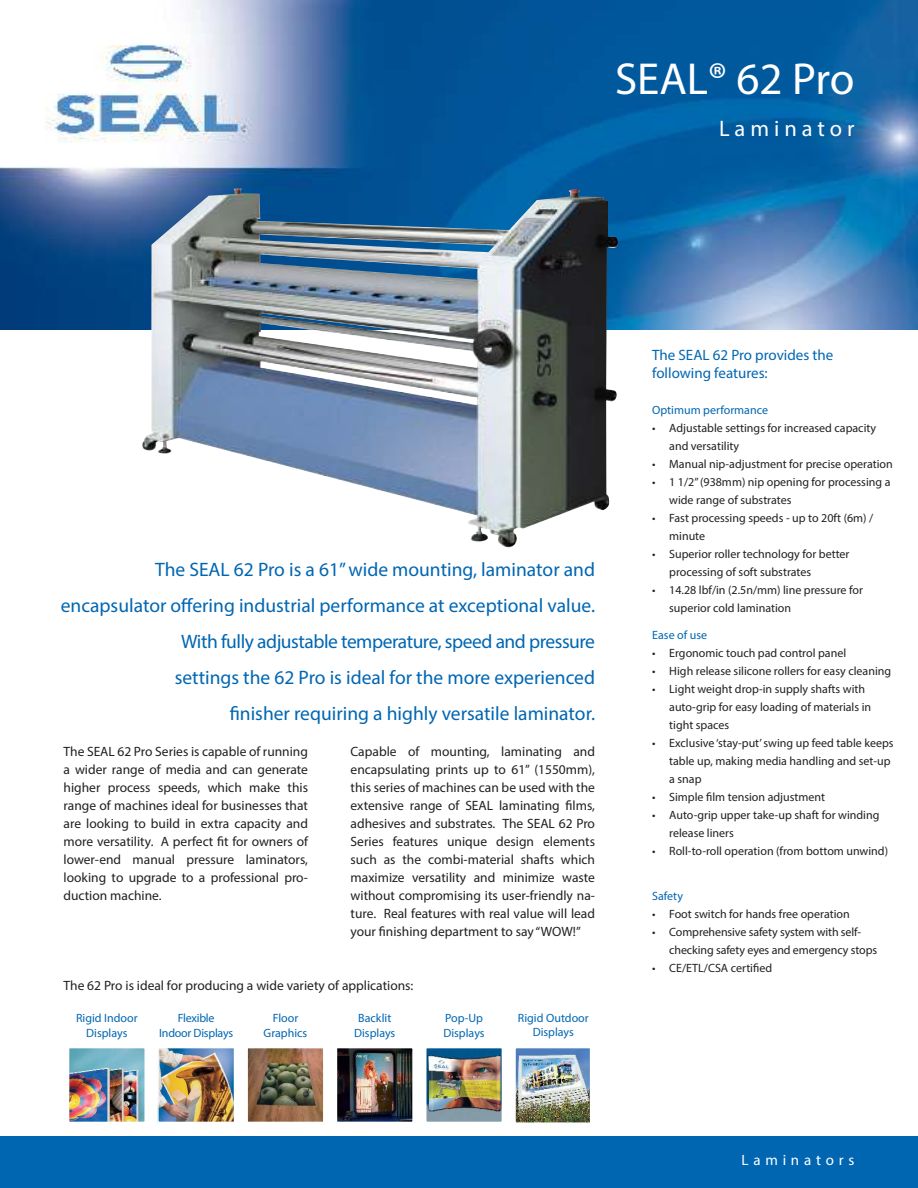
<style>
.page{position:relative;width:918px;height:1188px;background:#fff}
.page>*{position:absolute;margin:0;border:0;box-sizing:border-box;transform-origin:0 0}
.t1{font:45px "Myriad Pro";color:#fff}
.t2{font:22.5px "Myriad Pro";letter-spacing:.22em;color:#fff}
.t3{font:19.5px/36px "Myriad Pro";color:#0066b2;text-align:right}
.t4{font:15px/18px "Myriad Pro";color:#0066b2}
.t5{font:15px "Myriad Pro";letter-spacing:.32em;color:#fff}
.t6{font:13.5px/18px "Myriad Pro";color:#221f1f;text-align:justify}
.t7{font:12px/18px "Myriad Pro";color:#221f1f}
.t8{font:12px/15px "Myriad Pro";color:#0066b2;text-align:center}
.t9{font:12px/15px "Myriad Pro";letter-spacing:-.02em;color:#0066b2;text-align:center}
</style>
<div class="page">
<div style="left:0;top:1136px;width:918px;height:52px;background:#0066b2"></div>
<img style="left:0;top:0;width:918px;height:329px">
<img style="left:141px;top:188px;width:477px;height:360px">
<img style="left:249px;top:1050px;width:73px;height:70px">
<div style="left:246px;top:1047px;width:79px;height:76px;border:2px solid #fff"></div>
<img style="left:428px;top:1050px;width:72px;height:70px">
<div style="left:425px;top:1047px;width:78px;height:76px;border:2px solid #fff"></div>
<img style="left:517px;top:1050px;width:71px;height:71px">
<div style="left:514px;top:1047px;width:77px;height:77px;border:2px solid #fff"></div>
<img style="left:160px;top:1050px;width:72px;height:70px">
<div style="left:157px;top:1047px;width:78px;height:76px;border:2px solid #fff"></div>
<img style="left:71px;top:1050px;width:72px;height:70px">
<div style="left:68px;top:1047px;width:78px;height:76px;border:2px solid #fff"></div>
<img style="left:339px;top:1050px;width:72px;height:70px">
<div style="left:336px;top:1047px;width:78px;height:76px;border:2px solid #fff"></div>
<h1 class="t1" style="left:615px;top:62px;width:241px">SEAL® 62 Pro</h1>
<h2 class="t2" style="left:719px;top:120px;width:137px">Laminator</h2>
<p class="t3" style="left:61px;top:553px;width:536px">The SEAL 62 Pro is a 61” wide mounting, laminator and encapsulator offering industrial performance at exceptional value.<br>With fully adjustable temperature, speed and pressure<br>settings the 62 Pro is ideal for the more experienced<br>finisher requiring a highly versatile laminator.</p>
<p class="t6" style="left:64px;top:744px;width:246px">The SEAL 62 Pro Series is capable of running a wider range of media and can generate higher process speeds, which make this range of machines ideal for businesses that are looking to build in extra capacity and more versatility. A perfect fit for owners of lower-end manual pressure laminators, looking to upgrade to a professional pro&shy;duction machine.</p>
<p class="t6" style="left:351px;top:744px;width:246px">Capable of mounting, laminating and encapsulating prints up to 61” (1550mm), this series of machines can be used with the extensive range of SEAL laminating films, adhesives and substrates. The SEAL 62 Pro Series features unique design elements such as the combi-material shafts which maximize versatility and minimize waste without compromising its user-friendly na&shy;ture. Real features with real value will lead your finishing department to say “WOW!”</p>
<p class="t6" style="left:64px;top:978px;width:351px">The 62 Pro is ideal for producing a wide variety of applications:</p>
<p class="t8" style="left:76px;top:1011px;width:63px">Rigid Indoor<br>Displays</p>
<p class="t8" style="left:518px;top:1011px;width:72px;line-height:14.4px">Rigid Outdoor<br>Displays</p>
<p class="t9" style="left:159px;top:1011px;width:75px">Flexible<br>Indoor Displays</p>
<p class="t8" style="left:264px;top:1011px;width:45px">Floor<br>Graphics</p>
<p class="t8" style="left:354px;top:1011px;width:43px">Backlit<br>Displays</p>
<p class="t8" style="left:443px;top:1011px;width:43px;text-align:left">Pop-Up<br>Displays</p>
<p class="t4" style="left:652px;top:347px;width:183px">The SEAL 62 Pro provides the following features:</p>
<p class="t8" style="left:652px;top:403px;width:117px">Optimum performance</p>
<p class="t7" style="left:669px;top:420px;width:209px;text-indent:-17px">• Adjustable settings for increased capacity and versatility</p>
<p class="t7" style="left:652px;top:456px;width:242px">• Manual nip-adjustment for precise operation</p>
<p class="t7" style="left:669px;top:474px;width:223px;text-indent:-17px">• 1 1/2” (938mm) nip opening for processing a wide range of substrates</p>
<p class="t7" style="left:669px;top:510px;width:206px;text-indent:-17px">• Fast processing speeds - up to 20ft (6m) / minute</p>
<p class="t7" style="left:669px;top:546px;width:182px;text-indent:-17px">• Superior roller technology for better processing of soft substrates</p>
<p class="t7" style="left:669px;top:582px;width:195px;text-indent:-17px">• 14.28 lbf/in (2.5n/mm) line pressure for superior cold lamination</p>
<p class="t8" style="left:652px;top:628px;width:57px">Ease of use</p>
<p class="t7" style="left:652px;top:645px;width:195px">• Ergonomic touch pad control panel</p>
<p class="t7" style="left:652px;top:663px;width:241px">• High release silicone rollers for easy cleaning</p>
<p class="t7" style="left:669px;top:681px;width:203px;text-indent:-17px">• Light weight drop-in supply shafts with auto-grip for easy loading of materials in tight spaces</p>
<p class="t7" style="left:669px;top:735px;width:226px;text-indent:-17px">• Exclusive ‘stay-put’ swing up feed table keeps table up, making media handling and set-up a snap</p>
<p class="t7" style="left:652px;top:789px;width:174px">• Simple film tension adjustment</p>
<p class="t7" style="left:669px;top:807px;width:212px;text-indent:-17px">• Auto-grip upper take-up shaft for winding release liners</p>
<p class="t7" style="left:652px;top:843px;width:237px">• Roll-to-roll operation (from bottom unwind)</p>
<p class="t8" style="left:652px;top:889px;width:32px">Safety</p>
<p class="t7" style="left:652px;top:906px;width:199px">• Foot switch for hands free operation</p>
<p class="t7" style="left:669px;top:924px;width:209px;text-indent:-17px">• Comprehensive safety system with self&shy;checking safety eyes and emergency stops</p>
<p class="t7" style="left:652px;top:960px;width:121px">• CE/ETL/CSA certified</p>
<p class="t5" style="left:741px;top:1154px;width:114px">Laminators</p>
</div>
